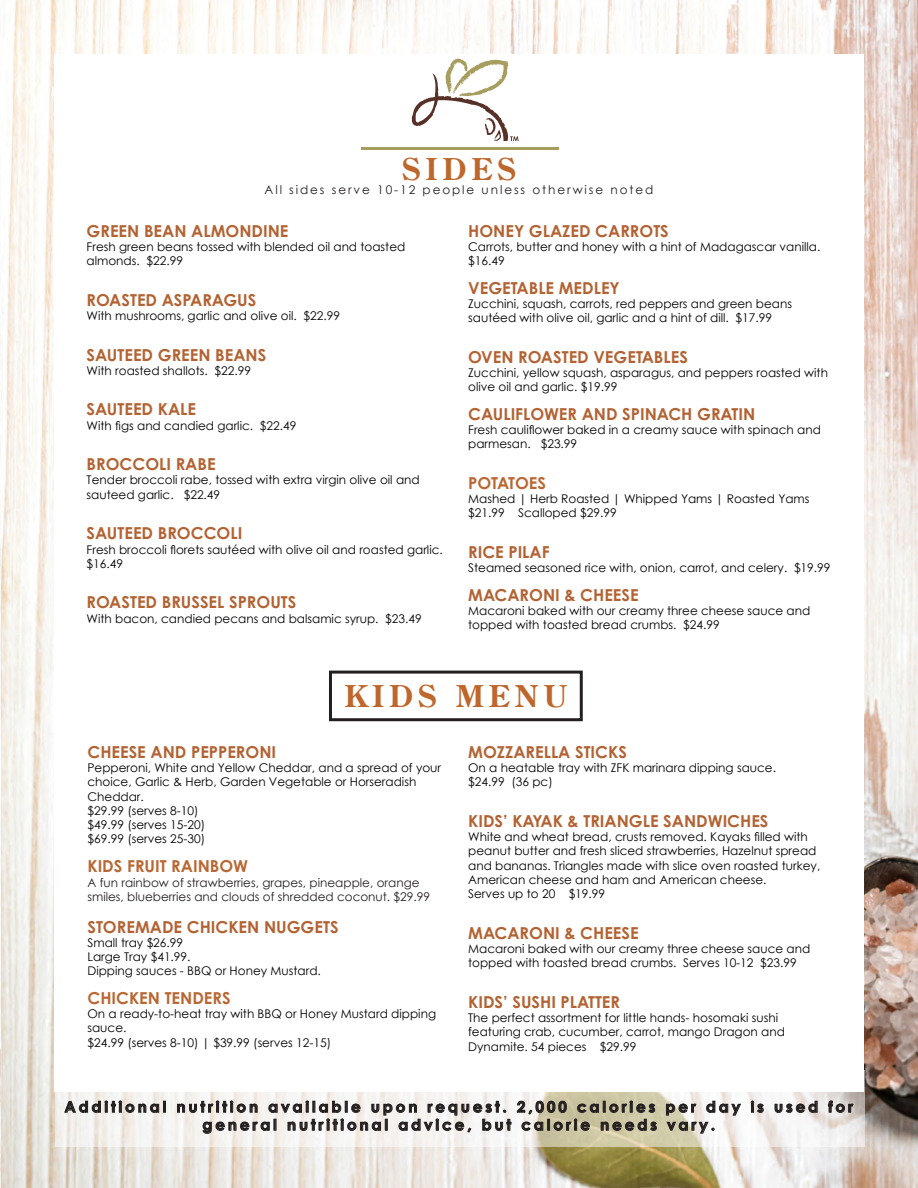
<style>
.page{position:relative;width:918px;height:1188px;background:#fff}
.page>*{position:absolute;margin:0;border:0;box-sizing:border-box;transform-origin:0 0}
.t1{font:700 30px "Century Old Style Std";letter-spacing:.16em;color:#be672d}
.t2{font:700 16.5px "Century Gothic Pro";color:#b36333}
.t3{font:700 16.5px "Century Gothic Pro";color:#b96834}
.t4{font:700 15px/18px "Century Gothic";letter-spacing:.2em;color:#241f1f;text-align:center}
.t5{font:12px/14.2px "Century Gothic";color:#000}
.t6{font:12px/14.4px "Century Gothic";color:#241f1f}
.t7{font:12px "Century Gothic";letter-spacing:.16em;color:#241f1f}
</style>
<div class="page">
<img style="left:0;top:0;width:918px;height:1188px">
<div style="left:54px;top:54px;width:810px;height:1038px;background:#fff"></div>
<hr style="left:361px;top:147px;width:198px;height:3px;background:#a59d5e">
<svg style="left:412px;top:58px;width:107px;height:83px"></svg>
<svg style="left:55px;top:1070px;width:810px;height:77px"></svg>
<svg style="left:64px;top:1100px;width:102px;height:13px"></svg>
<svg style="left:750px;top:1100px;width:14px;height:13px"></svg>
<svg style="left:774px;top:1100px;width:44px;height:13px"></svg>
<svg style="left:828px;top:1100px;width:26px;height:13px"></svg>
<svg style="left:177px;top:1100px;width:480px;height:34px"></svg>
<svg style="left:666px;top:1100px;width:76px;height:34px"></svg>
<div style="left:329px;top:671px;width:254px;height:50px;border:3px solid #241f1f"></div>
<h1 class="t1" style="left:402px;top:149px;width:115px">SIDES</h1>
<p class="t7" style="left:265px;top:181px;width:390px">All sides serve 10-12 people unless otherwise noted</p>
<h2 class="t2" style="left:87px;top:220px;width:203px">GREEN BEAN ALMONDINE</h2>
<p class="t5" style="left:87px;top:239px;width:320px">Fresh green beans tossed with blended oil and toasted almonds. $22.99</p>
<h2 class="t2" style="left:87px;top:289px;width:171px">ROASTED ASPARAGUS</h2>
<p class="t5" style="left:87px;top:308px;width:255px">With mushrooms, garlic and olive oil. $22.99</p>
<h2 class="t2" style="left:87px;top:344px;width:181px">SAUTEED GREEN BEANS</h2>
<p class="t5" style="left:87px;top:363px;width:166px">With roasted shallots. $22.99</p>
<h2 class="t2" style="left:87px;top:399px;width:111px">SAUTEED KALE</h2>
<p class="t5" style="left:87px;top:418px;width:211px">With figs and candied garlic. $22.49</p>
<h2 class="t2" style="left:87px;top:454px;width:131px">BROCCOLI RABE</h2>
<p class="t5" style="left:87px;top:473px;width:335px">Tender broccoli rabe, tossed with extra virgin olive oil and sauteed garlic. $22.49</p>
<h2 class="t2" style="left:87px;top:523px;width:157px">SAUTEED BROCCOLI</h2>
<p class="t5" style="left:87px;top:542px;width:358px">Fresh broccoli florets sautéed with olive oil and roasted garlic. $16.49</p>
<h2 class="t2" style="left:87px;top:592px;width:211px">ROASTED BRUSSEL SPROUTS</h2>
<p class="t5" style="left:87px;top:611px;width:337px">With bacon, candied pecans and balsamic syrup. $23.49</p>
<h2 class="t2" style="left:468px;top:220px;width:202px">HONEY GLAZED CARROTS</h2>
<p class="t5" style="left:468px;top:239px;width:354px">Carrots, butter and honey with a hint of Madagascar vanilla. $16.49</p>
<h2 class="t2" style="left:468px;top:277px;width:153px">VEGETABLE MEDLEY</h2>
<p class="t5" style="left:468px;top:296px;width:325px">Zucchini, squash, carrots, red peppers and green beans sautéed with olive oil, garlic and a hint of dill. $17.99</p>
<h2 class="t2" style="left:468px;top:347px;width:221px">OVEN ROASTED VEGETABLES</h2>
<p class="t5" style="left:468px;top:365px;width:361px">Zucchini, yellow squash, asparagus, and peppers roasted with olive oil and garlic. $19.99</p>
<h2 class="t2" style="left:468px;top:404px;width:289px">CAULIFLOWER AND SPINACH GRATIN</h2>
<p class="t5" style="left:468px;top:422px;width:354px">Fresh cauliflower baked in a creamy sauce with spinach and parmesan. $23.99</p>
<h2 class="t3" style="left:468px;top:473px;width:79px">POTATOES</h2>
<p class="t5" style="left:468px;top:492px;width:343px">Mashed | Herb Roasted | Whipped Yams | Roasted Yams $21.99 Scalloped $29.99</p>
<h2 class="t2" style="left:468px;top:542px;width:83px">RICE PILAF</h2>
<p class="t5" style="left:468px;top:561px;width:364px">Steamed seasoned rice with, onion, carrot, and celery. $19.99</p>
<h2 class="t2" style="left:468px;top:585px;width:172px">MACARONI &amp; CHEESE</h2>
<p class="t5" style="left:468px;top:604px;width:344px">Macaroni baked with our creamy three cheese sauce and topped with toasted bread crumbs. $24.99</p>
<h1 class="t1" style="left:345px;top:676px;width:224px">KIDS MENU</h1>
<h2 class="t2" style="left:87px;top:742px;width:190px">CHEESE AND PEPPERONI</h2>
<p class="t5" style="left:87px;top:760px;width:355px">Pepperoni, White and Yellow Cheddar, and a spread of your choice, Garlic &amp; Herb, Garden Vegetable or Horseradish<br>Cheddar.<br>$29.99 (serves 8-10)<br>$49.99 (serves 15-20)<br>$69.99 (serves 25-30)</p>
<h2 class="t3" style="left:87px;top:856px;width:162px">KIDS FRUIT RAINBOW</h2>
<p class="t6" style="left:87px;top:875px;width:344px">A fun rainbow of strawberries, grapes, pineapple, orange smiles, blueberries and clouds of shredded coconut. $29.99</p>
<h2 class="t2" style="left:87px;top:916px;width:253px">STOREMADE CHICKEN NUGGETS</h2>
<p class="t5" style="left:87px;top:935px;width:235px">Small tray $26.99<br>Large Tray $41.99.<br>Dipping sauces - BBQ or Honey Mustard.</p>
<h2 class="t3" style="left:87px;top:988px;width:145px">CHICKEN TENDERS</h2>
<p class="t5" style="left:87px;top:1007px;width:350px">On a ready-to-heat tray with BBQ or Honey Mustard dipping sauce.<br>$24.99 (serves 8-10) | $39.99 (serves 12-15)</p>
<h2 class="t2" style="left:468px;top:742px;width:160px">MOZZARELLA STICKS</h2>
<p class="t5" style="left:468px;top:760px;width:309px">On a heatable tray with ZFK marinara dipping sauce. $24.99 (36 pc)</p>
<h2 class="t2" style="left:468px;top:811px;width:302px">KIDS’ KAYAK &amp; TRIANGLE SANDWICHES</h2>
<p class="t5" style="left:468px;top:830px;width:354px">White and wheat bread, crusts removed. Kayaks filled with peanut butter and fresh sliced strawberries, Hazelnut spread and bananas. Triangles made with slice oven roasted turkey, American cheese and ham and American cheese.<br>Serves up to 20 $19.99</p>
<h2 class="t2" style="left:468px;top:923px;width:172px">MACARONI &amp; CHEESE</h2>
<p class="t5" style="left:468px;top:941px;width:344px">Macaroni baked with our creamy three cheese sauce and topped with toasted bread crumbs. Serves 10-12 $23.99</p>
<h2 class="t2" style="left:468px;top:992px;width:153px">KIDS’ SUSHI PLATTER</h2>
<p class="t5" style="left:468px;top:1011px;width:318px">The perfect assortment for little hands- hosomaki sushi featuring crab, cucumber, carrot, mango Dragon and<br>Dynamite. 54 pieces $29.99</p>
<p class="t4" style="left:65px;top:1097px;width:790px">Additional nutrition available upon request. 2,000 calories per day is used for general nutritional advice, but calorie needs vary.</p>
</div>
